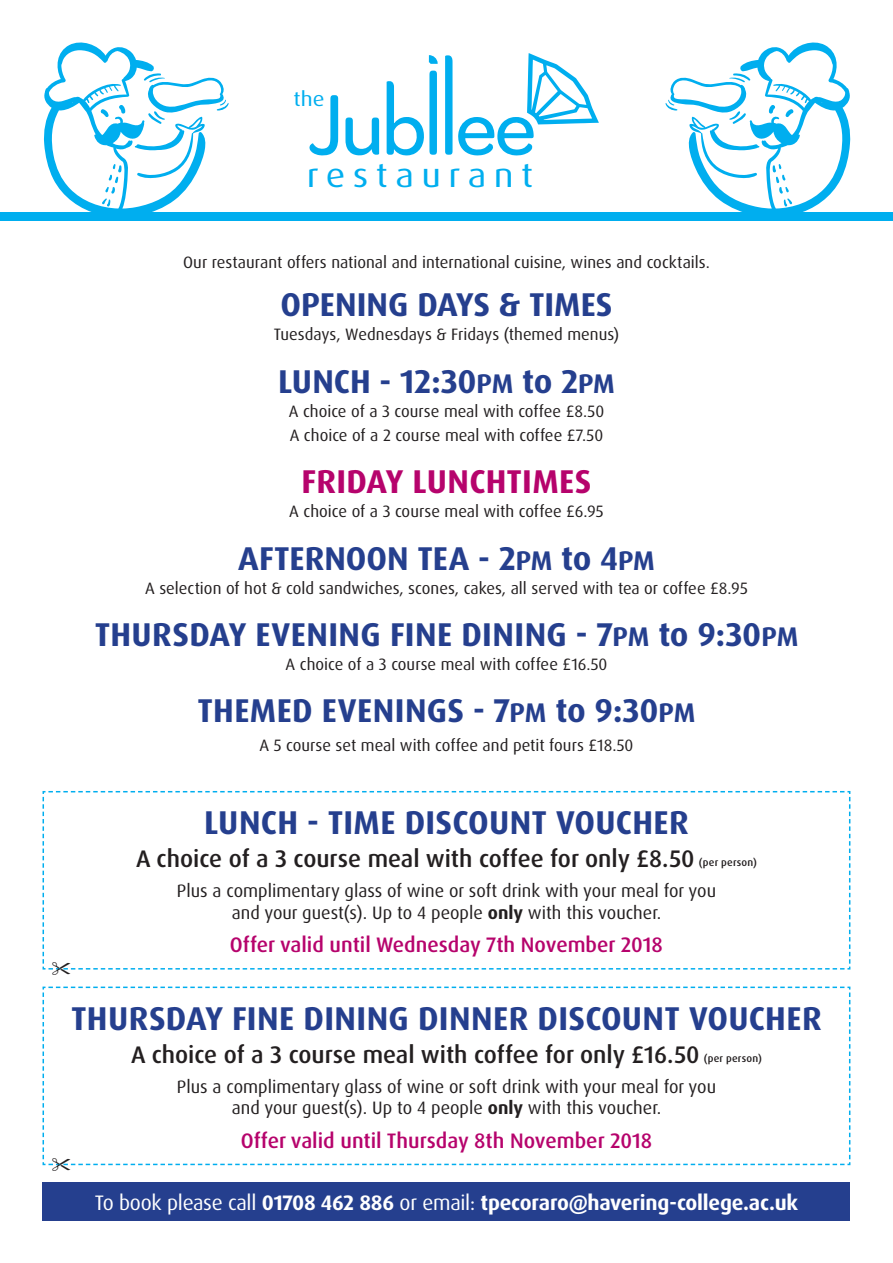
<style>
.page{position:relative;width:893px;height:1263px;background:#fff}
.page>*{position:absolute;margin:0;border:0;box-sizing:border-box;transform-origin:0 0}
.t1{font:33.6px "Dax OT";letter-spacing:.2em;color:#00aeef;scale:1.11 1}
.t2{font:700 33px "Dax OT";letter-spacing:.005em;color:#253f8e}
.t3{font:700 33px "Dax OT";letter-spacing:.005em;color:#b6036c}
.t4{font:500 24px "Dax OT";color:#231f20}
.t5{font:500 21px "Dax OT";color:#b6036c}
.t6{font:700 21px "Dax OT";letter-spacing:-.01em;color:#fff}
.t7{font:20.1px "Dax OT";color:#00aeef;scale:1.11 1}
.t8{font:18px/21.6px "Dax OT";color:#231f20;text-align:center}
.t9{font:16.5px "Dax OT";color:#231f20}
.t10{font:500 10.5px "Dax OT";letter-spacing:.02em;color:#231f20}
.s1{font-size:27px}
.s2{font-weight:700}
.s3{font-weight:400}
</style>
<div class="page">
<div style="left:0;top:213px;width:893px;height:8px;background:#00aeef"></div>
<svg style="left:445px;top:53px;width:154px;height:103px"></svg>
<svg style="left:345px;top:117px;width:34px;height:38px"></svg>
<svg style="left:387px;top:71px;width:50px;height:84px"></svg>
<svg style="left:309px;top:95px;width:29px;height:61px"></svg>
<svg style="left:429px;top:55px;width:9px;height:9px"></svg>
<svg style="left:43px;top:42px;width:186px;height:171px"></svg>
<div style="left:43px;top:1182px;width:807px;height:38px;background:#253f8e"></div>
<svg style="left:665px;top:42px;width:186px;height:171px"></svg>
<svg style="left:43px;top:791px;width:807px;height:179px"></svg>
<svg style="left:43px;top:986px;width:807px;height:180px"></svg>
<p class="t7" style="left:294px;top:87px;width:29px">the</p>
<p class="t1" style="left:307px;top:154px;width:205px">restaurant</p>
<p class="t9" style="left:183px;top:252px;width:528px">Our restaurant offers national and international cuisine, wines and cocktails.</p>
<p class="t2" style="left:280px;top:284px;width:334px">OPENING DAYS &amp; TIMES</p>
<p class="t9" style="left:274px;top:324px;width:347px">Tuesdays, Wednesdays &amp; Fridays (themed menus)</p>
<p class="t2" style="left:278px;top:360px;width:338px">LUNCH - 12:30<span class="s1">PM</span> to 2<span class="s1">PM</span></p>
<p class="t9" style="left:289px;top:400px;width:317px">A choice of a 3 course meal with coffee £8.50</p>
<p class="t9" style="left:290px;top:425px;width:315px">A choice of a 2 course meal with coffee £7.50</p>
<p class="t3" style="left:302px;top:460px;width:291px">FRIDAY LUNCHTIMES</p>
<p class="t9" style="left:289px;top:501px;width:316px">A choice of a 3 course meal with coffee £6.95</p>
<p class="t2" style="left:238px;top:537px;width:418px">AFTERNOON TEA - 2<span class="s1">PM</span> to 4<span class="s1">PM</span></p>
<p class="t9" style="left:145px;top:577px;width:604px">A selection of hot &amp; cold sandwiches, scones, cakes, all served with tea or coffee £8.95</p>
<p class="t2" style="left:95px;top:613px;width:705px">THURSDAY EVENING FINE DINING - 7<span class="s1">PM</span> to 9:30<span class="s1">PM</span></p>
<p class="t9" style="left:285px;top:654px;width:323px">A choice of a 3 course meal with coffee £16.50</p>
<p class="t2" style="left:198px;top:690px;width:499px">THEMED EVENINGS - 7<span class="s1">PM</span> to 9:30<span class="s1">PM</span></p>
<p class="t9" style="left:259px;top:734px;width:375px">A 5 course set meal with coffee and petit fours £18.50</p>
<p class="t2" style="left:204px;top:801px;width:486px">LUNCH - TIME DISCOUNT VOUCHER</p>
<p class="t4" style="left:136px;top:843px;width:560px">A choice of a 3 course meal with coffee for only £8.50</p>
<p class="t10" style="left:699px;top:856px;width:60px">(per person)</p>
<p class="t8" style="left:177px;top:880px;width:541px">Plus a complimentary glass of wine or soft drink with your meal for you and your guest(s). Up to 4 people <span class="s2">only</span> with this voucher.</p>
<p class="t5" style="left:230px;top:932px;width:434px">Offer valid until Wednesday 7th November 2018</p>
<p class="t2" style="left:71px;top:997px;width:752px">THURSDAY FINE DINING DINNER DISCOUNT VOUCHER</p>
<p class="t4" style="left:131px;top:1039px;width:570px">A choice of a 3 course meal with coffee for only £16.50</p>
<p class="t10" style="left:704px;top:1051px;width:60px">(per person)</p>
<p class="t8" style="left:177px;top:1076px;width:541px">Plus a complimentary glass of wine or soft drink with your meal for you and your guest(s). Up to 4 people <span class="s2">only</span> with this voucher.</p>
<p class="t5" style="left:241px;top:1127px;width:413px">Offer valid until Thursday 8th November 2018</p>
<p class="t6" style="left:95px;top:1189px;width:705px"><span class="s3">To book please call</span> 01708 462 886 <span class="s3">or email:</span> tpecoraro@havering-college.ac.uk</p>
</div>
